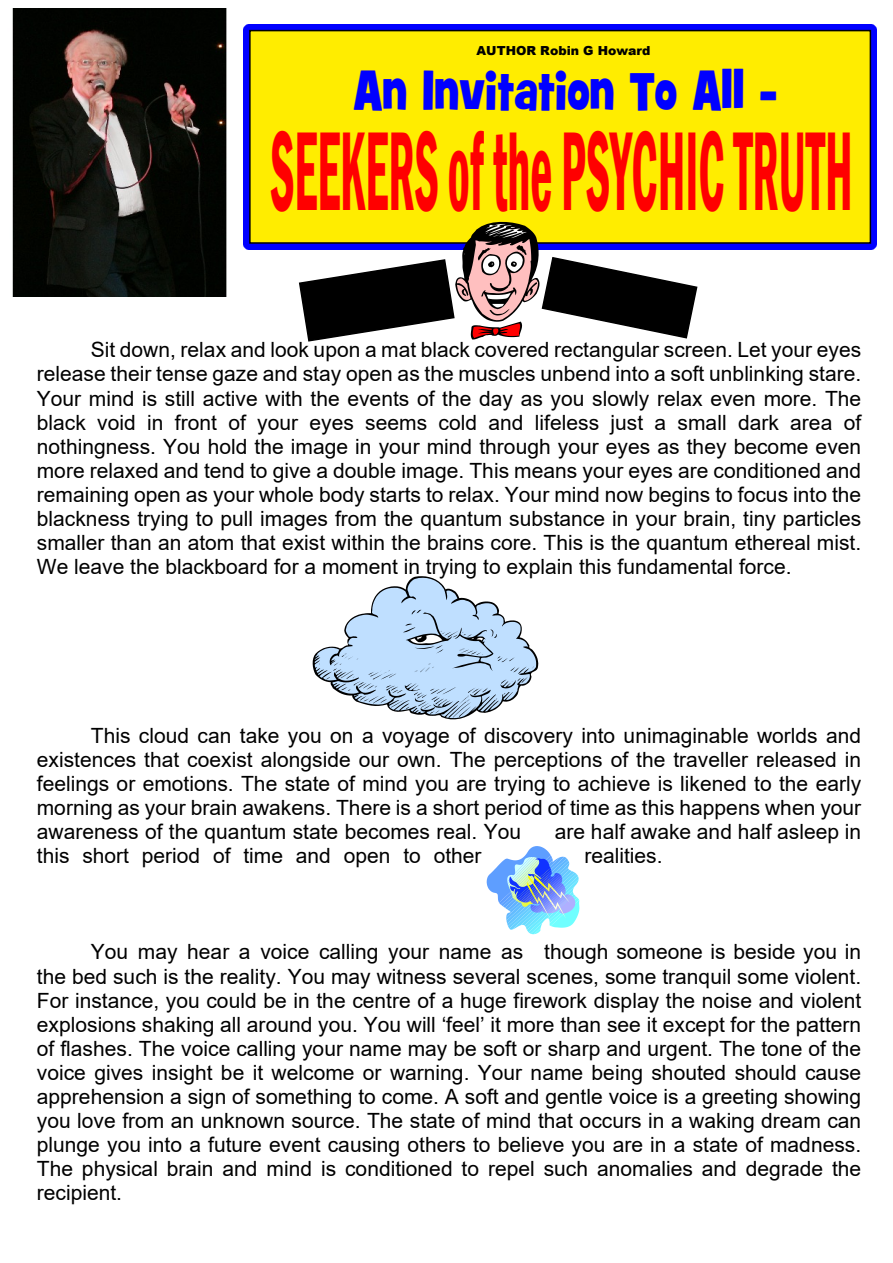
<style>
.page{position:relative;width:893px;height:1263px;background:#fff}
.page>*{position:absolute;margin:0;border:0;box-sizing:border-box;transform-origin:0 0}
.t1{font:600 condensed 115.35px "Franklin Gothic";color:#f00;scale:.42 1}
.t2{font:55.95px "Grilled Cheese BTN";color:#00f;scale:.79 1}
.t3{font:21px/24.2px "Arial";color:#000;text-align:justify}
.t4{font:900 12.45px "Arial";color:#000}
</style>
<div class="page">
<img style="left:243px;top:24px;width:634px;height:225px">
<div style="left:249px;top:30px;width:622px;height:214px;background:#ffed00;border:2px solid #000"></div>
<img style="left:487px;top:846px;width:92px;height:88px">
<img style="left:12px;top:8px;width:215px;height:288px">
<svg style="left:298px;top:222px;width:400px;height:120px"></svg>
<svg style="left:313px;top:576px;width:225px;height:143px"></svg>
<p class="t4" style="left:477px;top:46px;width:175px">AUTHOR Robin G Howard</p>
<h2 class="t2" style="left:354px;top:54px;width:538px">An Invitation To All -</h2>
<h1 class="t1" style="left:270px;top:129px;width:1389px">SEEKERS of the PSYCHIC TRUTH</h1>
<p class="t3" style="left:37px;top:340px;width:826px;text-indent:54px">Sit down, relax and look upon a mat black covered rectangular screen. Let your eyes release their tense gaze and stay open as the muscles unbend into a soft unblinking stare.<br>Your mind is still active with the events of the day as you slowly relax even more. The black void in front of your eyes seems cold and lifeless just a small dark area of nothingness. You hold the image in your mind through your eyes as they become even more relaxed and tend to give a double image. This means your eyes are conditioned and remaining open as your whole body starts to relax. Your mind now begins to focus into the blackness trying to pull images from the quantum substance in your brain, tiny particles smaller than an atom that exist within the brains core. This is the quantum ethereal mist.<br>We leave the blackboard for a moment in trying to explain this fundamental force.</p>
<p class="t3" style="left:37px;top:725px;width:826px;text-indent:54px">This cloud can take you on a voyage of discovery into unimaginable worlds and existences that coexist alongside our own. The perceptions of the traveller released in feelings or emotions. The state of mind you are trying to achieve is likened to the early morning as your brain awakens. There is a short period of time as this happens when your awareness of the quantum state becomes real. You</p>
<p class="t3" style="left:555px;top:821px;width:308px">are half awake and half asleep in</p>
<p class="t3" style="left:37px;top:845px;width:446px">this short period of time and open to other</p>
<p class="t3" style="left:584px;top:845px;width:80px">realities.</p>
<p class="t3" style="left:37px;top:942px;width:826px;text-indent:54px">You may hear a voice calling your name as though someone is beside you in the bed such is the reality. You may witness several scenes, some tranquil some violent.<br>For instance, you could be in the centre of a huge firework display the noise and violent explosions shaking all around you. You will ‘feel’ it more than see it except for the pattern of flashes. The voice calling your name may be soft or sharp and urgent. The tone of the voice gives insight be it welcome or warning. Your name being shouted should cause apprehension a sign of something to come. A soft and gentle voice is a greeting showing you love from an unknown source. The state of mind that occurs in a waking dream can plunge you into a future event causing others to believe you are in a state of madness.<br>The physical brain and mind is conditioned to repel such anomalies and degrade the recipient.</p>
</div>
